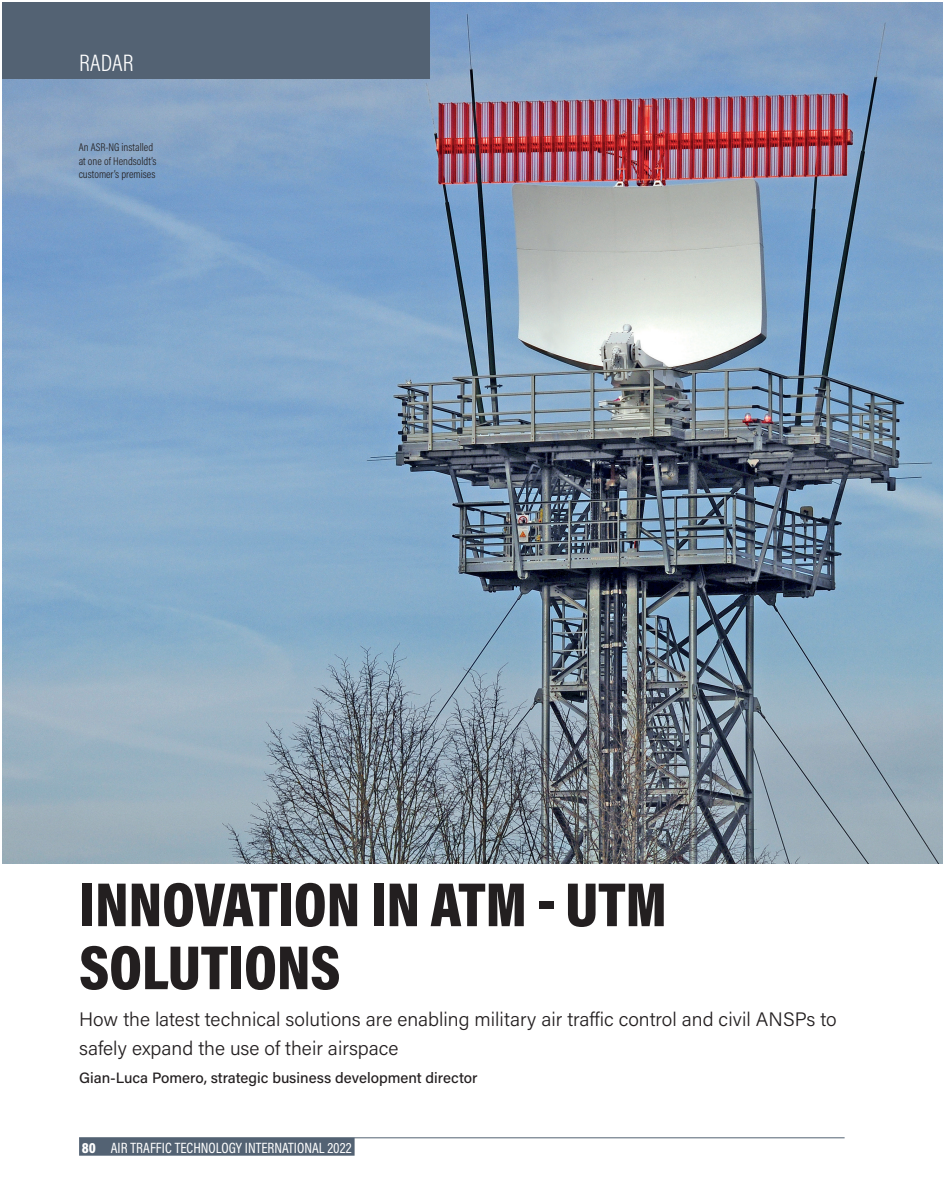
<style>
.page{position:relative;width:945px;height:1200px;background:#fff}
.page>*{position:absolute;margin:0;border:0;box-sizing:border-box;transform-origin:0 0}
.t1{font:900 63px/63px "Acumin Pro Cond";letter-spacing:-.005em;color:#231f20}
.t2{font:300 24px "Acumin Pro Cond";color:#fff}
.t3{font:300 19.5px/28.5px "Acumin Pro";color:#231f20}
.t4{font:500 15px "Acumin Pro";color:#231f20}
.t5{font:15px "Acumin Pro Cond";color:#fff}
.t6{font:300 11.25px/13.5px "Acumin Pro Cond";color:#231f20}
.s1{font-weight:900}
</style>
<div class="page">
<hr style="left:79px;top:1137px;width:765px;height:1px;background:#536273">
<div style="left:79px;top:1138px;width:276px;height:18px;background:#536273"></div>
<img style="left:3px;top:3px;width:939px;height:860px">
<div style="left:3px;top:3px;width:427px;height:76px;background:#536273"></div>
<p class="t2" style="left:79px;top:47px;width:56px">RADAR</p>
<p class="t6" style="left:79px;top:140px;width:79px">An ASR-NG installed at one of Hendsoldt’s customer’s premises</p>
<p class="t1" style="left:79px;top:871px;width:589px">INNOVATION IN ATM - UTM<br>SOLUTIONS</p>
<p class="t3" style="left:79px;top:1004px;width:759px">How the latest technical solutions are enabling military air traffic control and civil ANSPs to safely expand the use of their airspace</p>
<p class="t4" style="left:79px;top:1067px;width:400px">Gian-Luca Pomero, strategic business development director</p>
<p class="t5" style="left:82px;top:1138px;width:272px"><span class="s1">80</span> AIR TRAFFIC TECHNOLOGY INTERNATIONAL 2022</p>
</div>
